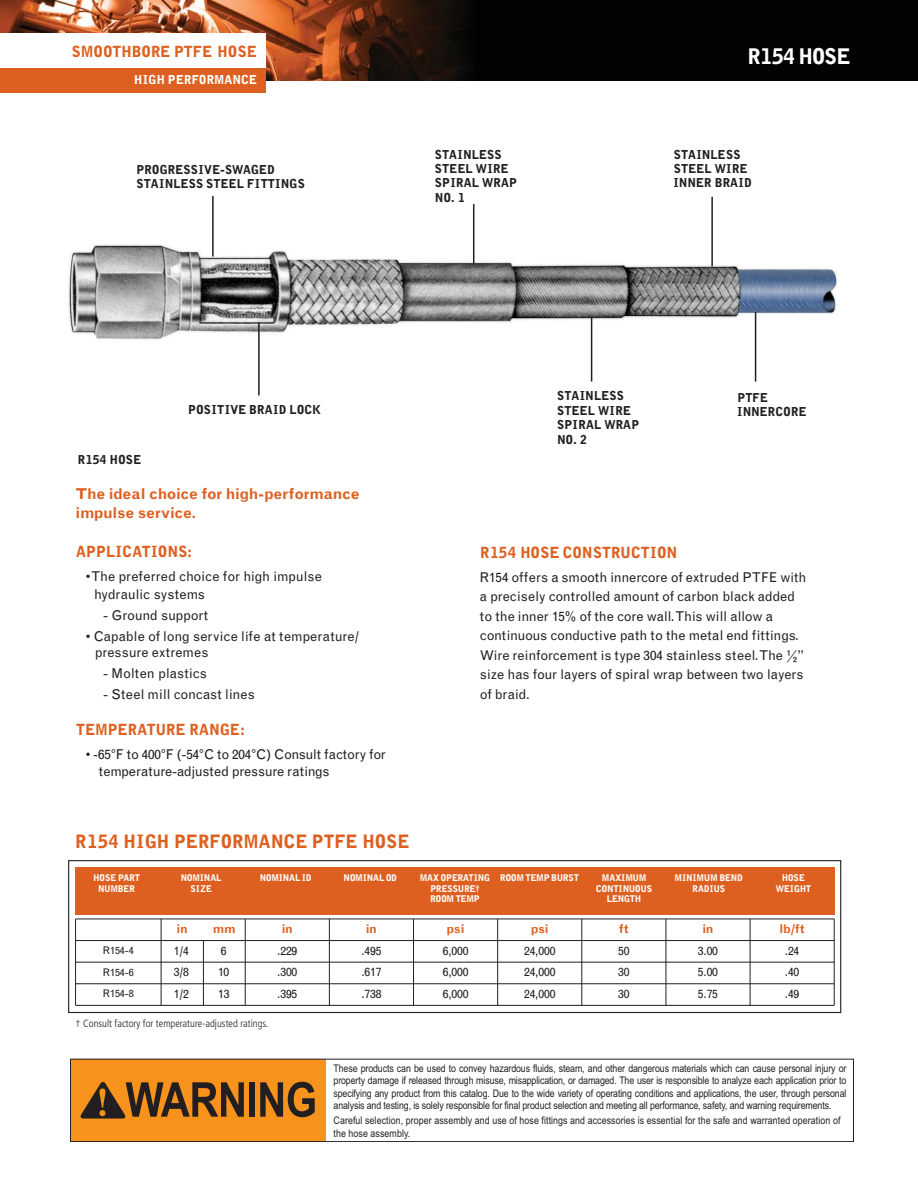
<style>
.page{position:relative;width:918px;height:1188px;background:#fff}
.page>*{position:absolute;margin:0;border:0;box-sizing:border-box;transform-origin:0 0}
.t1{font:900 21px "Grotesque";letter-spacing:-.05em;color:#fff}
.t2{font:900 18px "Grotesque";color:#de6020}
.t3{font:900 15px "Grotesque";letter-spacing:.005em;color:#de6020}
.t4{font:700 15px/19.2px "Grotesque";letter-spacing:-.02em;color:#de6020}
.t5{font:13.5px/19.5px "Grotesque";letter-spacing:-.005em;color:#231f20}
.t6{font:13.5px "Grotesque";letter-spacing:-.035em;color:#231f20}
.t7{font:900 12px/14.4px "Grotesque";letter-spacing:.02em;color:#231f20}
.t8{font:12px "Grotesque";letter-spacing:-.01em;color:#231f20}
.t9{font:700 12px "Grotesque";letter-spacing:-.02em;color:#de6020}
.t10{font:900 12px/14.4px "Grotesque";color:#231f20}
.t11{font:900 12px "Grotesque";letter-spacing:.04em;color:#231f20}
.t12{font:900 12px "Grotesque";letter-spacing:.005em;color:#fff}
.t13{font:10.5px/12.6px "Arial";letter-spacing:.01em;color:#231f20;text-align:justify;scale:.84 1}
.t14{font:300 condensed 10.5px "Frutiger";color:#231f20}
.t15{font:10.5px "Grotesque";letter-spacing:-.01em;color:#231f20}
.t16{font:900 9px/10.8px "Grotesque";letter-spacing:-.015em;color:#fff;text-align:center}
.t17{font:900 9px/10.8px "Grotesque";letter-spacing:.015em;color:#fff;text-align:center}
</style>
<div class="page">
<div style="left:76px;top:868px;width:759px;height:47px;background:#de6020"></div>
<img style="left:0;top:0;width:918px;height:81px">
<div style="left:0;top:47px;width:266px;height:46px;background:#de6020"></div>
<div style="left:0;top:34px;width:266px;height:34px;background:#fff"></div>
<div style="left:68px;top:860px;width:773px;height:153px;border:1px solid #231f20"></div>
<hr style="left:75px;top:919px;width:1px;height:86px;background:#231f20">
<hr style="left:161px;top:919px;width:1px;height:86px;background:#231f20">
<hr style="left:245px;top:919px;width:1px;height:86px;background:#231f20">
<hr style="left:329px;top:919px;width:1px;height:86px;background:#231f20">
<hr style="left:413px;top:919px;width:1px;height:86px;background:#231f20">
<hr style="left:497px;top:919px;width:1px;height:86px;background:#231f20">
<hr style="left:582px;top:919px;width:1px;height:86px;background:#231f20">
<hr style="left:666px;top:919px;width:1px;height:86px;background:#231f20">
<hr style="left:750px;top:919px;width:1px;height:86px;background:#231f20">
<hr style="left:834px;top:919px;width:1px;height:86px;background:#231f20">
<hr style="left:76px;top:919px;width:758px;height:1px;background:#231f20">
<hr style="left:76px;top:940px;width:758px;height:1px;background:#231f20">
<hr style="left:76px;top:962px;width:758px;height:1px;background:#231f20">
<hr style="left:76px;top:984px;width:758px;height:1px;background:#231f20">
<hr style="left:76px;top:1005px;width:758px;height:1px;background:#231f20">
<hr style="left:203px;top:941px;width:1px;height:64px;background:#231f20">
<img style="left:68px;top:239px;width:769px;height:107px">
<hr style="left:755px;top:312px;width:1px;height:70px;background:#231f20">
<hr style="left:591px;top:317px;width:1px;height:65px;background:#231f20">
<hr style="left:258px;top:323px;width:2px;height:72px;background:#231f20">
<hr style="left:212px;top:196px;width:2px;height:61px;background:#231f20">
<hr style="left:473px;top:204px;width:1px;height:60px;background:#231f20">
<hr style="left:711px;top:197px;width:2px;height:69px;background:#231f20">
<div style="left:70px;top:1059px;width:256px;height:83px;background:#f7931d"></div>
<svg style="left:80px;top:1082px;width:164px;height:37px"></svg>
<div style="left:249px;top:1082px;width:6px;height:35px;background:#231f20"></div>
<svg style="left:260px;top:1082px;width:55px;height:35px"></svg>
<div style="left:70px;top:1059px;width:784px;height:83px;border:1px solid #231f20"></div>
<h3 class="t3" style="left:72px;top:46px;width:187px">SMOOTHBORE PTFE HOSE</h3>
<p class="t12" style="left:134px;top:75px;width:125px">HIGH PERFORMANCE</p>
<p class="t7" style="left:137px;top:163px;width:170px">PROGRESSIVE-SWAGED<br>STAINLESS STEEL FITTINGS</p>
<h1 class="t1" style="left:747px;top:48px;width:105px">R154 HOSE</h1>
<p class="t7" style="left:435px;top:148px;width:84px">STAINLESS<br>STEEL WIRE<br>SPIRAL WRAP<br>NO. 1</p>
<p class="t7" style="left:674px;top:148px;width:80px">STAINLESS<br>STEEL WIRE<br>INNER BRAID</p>
<p class="t10" style="left:77px;top:454px;width:65px">R154 HOSE</p>
<p class="t11" style="left:188px;top:405px;width:134px">POSITIVE BRAID LOCK</p>
<h3 class="t4" style="left:76px;top:485px;width:286px">The ideal choice for high-performance impulse service.</h3>
<h3 class="t3" style="left:76px;top:545px;width:117px">APPLICATIONS:</h3>
<p class="t5" style="left:94px;top:568px;width:229px;line-height:18px;text-indent:-8px">• The preferred choice for high impulse hydraulic systems</p>
<p class="t6" style="left:103px;top:610px;width:106px">- Ground support</p>
<p class="t5" style="left:95px;top:629px;width:266px;line-height:16.5px;text-indent:-9px">• Capable of long service life at temperature/ pressure extremes</p>
<p class="t5" style="left:103px;top:665px;width:105px">- Molten plastics</p>
<p class="t5" style="left:103px;top:686px;width:153px">- Steel mill concast lines</p>
<h3 class="t3" style="left:76px;top:724px;width:170px">TEMPERATURE RANGE:</h3>
<p class="t5" style="left:99px;top:747px;width:289px;line-height:16.5px;text-indent:-13px">• -65°F to 400°F (-54°C to 204°C) Consult factory for temperature-adjusted pressure ratings</p>
<h2 class="t2" style="left:75px;top:835px;width:336px">R154 HIGH PERFORMANCE PTFE HOSE</h2>
<p class="t7" style="left:557px;top:389px;width:84px">STAINLESS<br>STEEL WIRE<br>SPIRAL WRAP<br>NO. 2</p>
<p class="t10" style="left:737px;top:391px;width:71px">PTFE<br>INNERCORE</p>
<h3 class="t3" style="left:480px;top:546px;width:199px">R154 HOSE CONSTRUCTION</h3>
<p class="t5" style="left:480px;top:568px;width:328px">R154 offers a smooth innercore of extruded PTFE with a precisely controlled amount of carbon black added to the inner 15% of the core wall. This will allow a continuous conductive path to the metal end fittings.<br>Wire reinforcement is type 304 stainless steel. The ½” size has four layers of spiral wrap between two layers of braid.</p>
<p class="t16" style="left:93px;top:873px;width:48px">HOSE PART<br>NUMBER</p>
<p class="t17" style="left:181px;top:873px;width:42px">NOMINAL<br>SIZE</p>
<p class="t16" style="left:260px;top:873px;width:54px">NOMINAL ID</p>
<p class="t16" style="left:344px;top:873px;width:55px">NOMINAL OD</p>
<p class="t16" style="left:420px;top:873px;width:72px">MAX OPERATING<br>PRESSURE†<br>ROOM TEMP</p>
<p class="t16" style="left:500px;top:873px;width:81px">ROOM TEMP BURST</p>
<p class="t16" style="left:596px;top:873px;width:57px">MAXIMUM<br>CONTINUOUS<br>LENGTH</p>
<p class="t16" style="left:675px;top:873px;width:70px">MINIMUM BEND<br>RADIUS</p>
<p class="t16" style="left:776px;top:873px;width:37px">HOSE<br>WEIGHT</p>
<p class="t9" style="left:282px;top:924px;width:13px">in</p>
<p class="t9" style="left:366px;top:924px;width:13px">in</p>
<p class="t9" style="left:447px;top:924px;width:20px">psi</p>
<p class="t9" style="left:531px;top:924px;width:20px">psi</p>
<p class="t9" style="left:619px;top:924px;width:11px">ft</p>
<p class="t9" style="left:702px;top:924px;width:13px">in</p>
<p class="t9" style="left:780px;top:924px;width:27px">lb/ft</p>
<p class="t9" style="left:177px;top:924px;width:13px">in</p>
<p class="t9" style="left:213px;top:924px;width:24px">mm</p>
<p class="t8" style="left:174px;top:946px;width:17px">1/4</p>
<p class="t8" style="left:221px;top:946px;width:7px">6</p>
<p class="t8" style="left:174px;top:968px;width:17px">3/8</p>
<p class="t8" style="left:218px;top:968px;width:13px">10</p>
<p class="t8" style="left:174px;top:989px;width:17px">1/2</p>
<p class="t8" style="left:218px;top:989px;width:13px">13</p>
<p class="t14" style="left:76px;top:1020px;width:194px">† Consult factory for temperature-adjusted ratings.</p>
<p class="t15" style="left:103px;top:947px;width:32px">R154-4</p>
<p class="t8" style="left:277px;top:946px;width:22px">.229</p>
<p class="t8" style="left:361px;top:946px;width:22px">.495</p>
<p class="t8" style="left:443px;top:946px;width:27px">6,000</p>
<p class="t8" style="left:524px;top:946px;width:33px">24,000</p>
<p class="t8" style="left:618px;top:946px;width:13px">50</p>
<p class="t8" style="left:698px;top:946px;width:22px">3.00</p>
<p class="t8" style="left:785px;top:946px;width:16px">.24</p>
<p class="t15" style="left:103px;top:968px;width:32px">R154-6</p>
<p class="t8" style="left:277px;top:967px;width:22px">.300</p>
<p class="t8" style="left:361px;top:967px;width:22px">.617</p>
<p class="t8" style="left:443px;top:967px;width:27px">6,000</p>
<p class="t8" style="left:524px;top:967px;width:33px">24,000</p>
<p class="t8" style="left:618px;top:967px;width:13px">30</p>
<p class="t8" style="left:698px;top:967px;width:22px">5.00</p>
<p class="t8" style="left:785px;top:967px;width:16px">.40</p>
<p class="t15" style="left:103px;top:990px;width:32px">R154-8</p>
<p class="t8" style="left:277px;top:989px;width:22px">.395</p>
<p class="t8" style="left:361px;top:989px;width:22px">.738</p>
<p class="t8" style="left:443px;top:989px;width:27px">6,000</p>
<p class="t8" style="left:524px;top:989px;width:33px">24,000</p>
<p class="t8" style="left:618px;top:989px;width:13px">30</p>
<p class="t8" style="left:698px;top:989px;width:22px">5.75</p>
<p class="t8" style="left:785px;top:989px;width:16px">.49</p>
<p class="t13" style="left:334px;top:1063px;width:612px">These products can be used to convey hazardous fluids, steam, and other dangerous materials which can cause personal injury or property damage if released through misuse, misapplication, or damaged. The user is responsible to analyze each application prior to specifying any product from this catalog. Due to the wide variety of operating conditions and applications, the user, through personal analysis and testing, is solely responsible for final product selection and meeting all performance, safety, and warning requirements.</p>
<p class="t13" style="left:334px;top:1116px;width:605px">Careful selection, proper assembly and use of hose fittings and accessories is essential for the safe and warranted operation of the hose assembly.</p>
</div>
